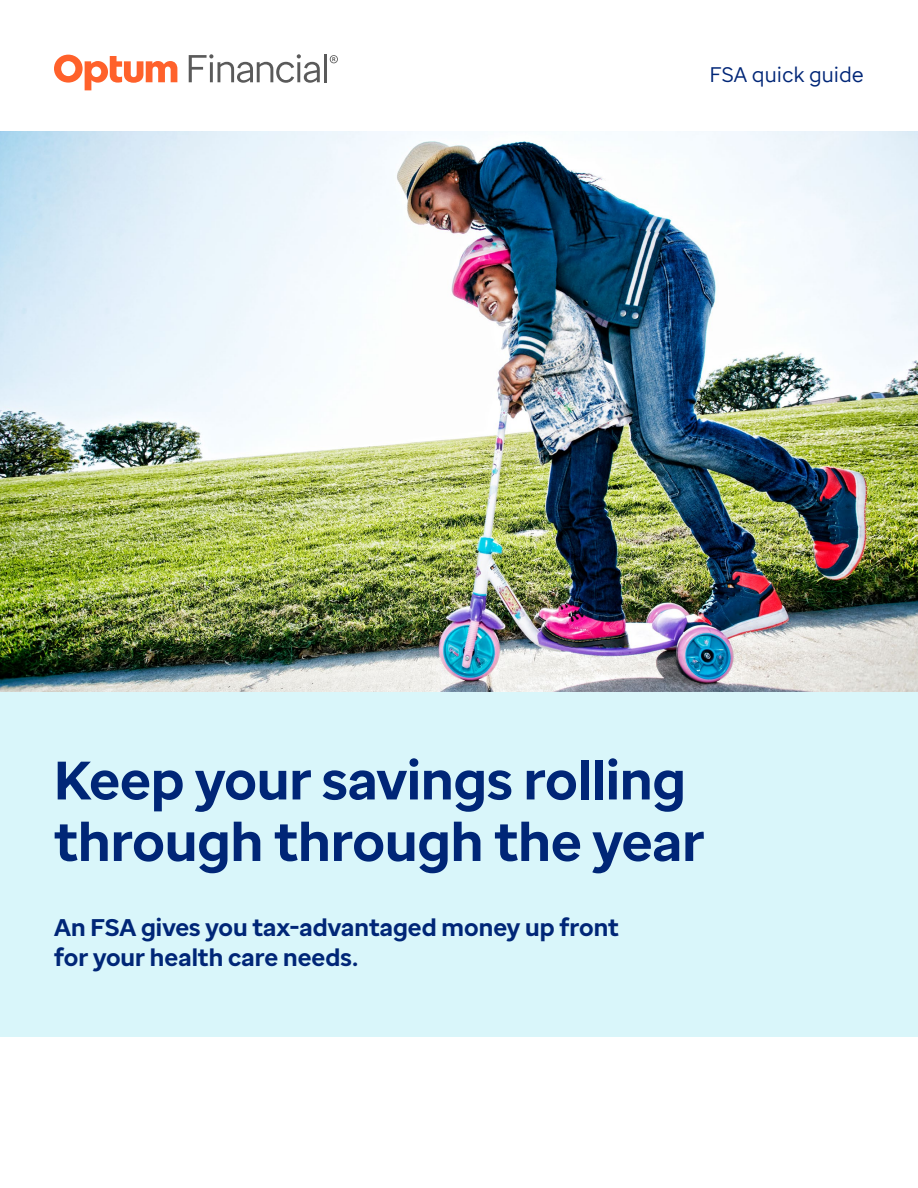
<style>
.page{position:relative;width:918px;height:1188px;background:#fff}
.page>*{position:absolute;margin:0;border:0;box-sizing:border-box;transform-origin:0 0}
.t1{font:700 54px/61.5px "Optum Sans";letter-spacing:-.005em;color:#002677}
.t2{font:700 24px/30px "Optum Sans";color:#002677}
.t3{font:21px "Optum Sans";letter-spacing:-.01em;color:#002677}
</style>
<div class="page">
<div style="left:0;top:691px;width:918px;height:346px;background:#d9f6fa"></div>
<img style="left:0;top:132px;width:918px;height:559px">
<svg style="left:54px;top:55px;width:123px;height:35px"></svg>
<svg style="left:189px;top:54px;width:131px;height:29px"></svg>
<hr style="left:324px;top:54px;width:3px;height:28px;background:#5a5a5a">
<svg style="left:330px;top:55px;width:8px;height:8px"></svg>
<p class="t3" style="left:709px;top:61px;width:156px">FSA quick guide</p>
<h1 class="t1" style="left:54px;top:750px;width:652px">Keep your savings rolling through through the year</h1>
<p class="t2" style="left:54px;top:913px;width:566px">An FSA gives you tax-advantaged money up front for your health care needs.</p>
</div>
